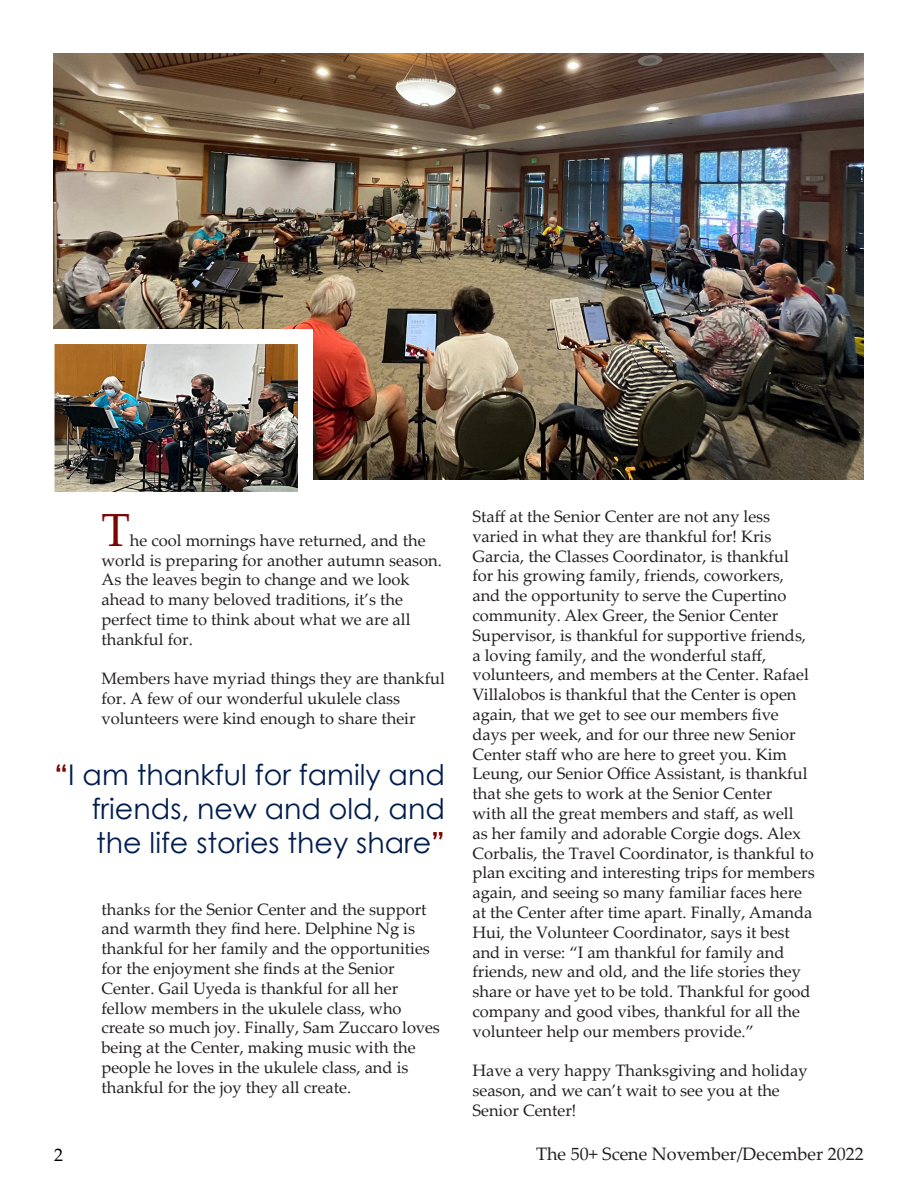
<style>
.page{position:relative;width:918px;height:1188px;background:#fff}
.page>*{position:absolute;margin:0;border:0;box-sizing:border-box;transform-origin:0 0}
.t1{font:46.5px "Palatino Linotype";color:#7a0604}
.t2{font:28.5px/34.2px "Century Gothic";color:#001d4e;text-align:justify}
.t3{font:18px "Palatino Linotype";color:#231f20}
.t4{font:18px "Palatino Linotype";color:#000}
.t5{font:16.5px/19.8px "Palatino Linotype";color:#231f20}
.s1{font-weight:700;color:#7a0604}
</style>
<div class="page">
<img style="left:54px;top:54px;width:810px;height:426px">
<img style="left:56px;top:345px;width:241px;height:146px">
<p class="t1" style="left:102px;top:497px;width:30px">T</p>
<p class="t5" style="left:102px;top:530px;width:342px;text-indent:28px">he cool mornings have returned, and the world is preparing for another autumn season.<br>As the leaves begin to change and we look ahead to many beloved traditions, it’s the perfect time to think about what we are all thankful for.</p>
<p class="t5" style="left:102px;top:668px;width:345px">Members have myriad things they are thankful for. A few of our wonderful ukulele class volunteers were kind enough to share their</p>
<p class="t2" style="left:92px;top:757px;width:355px;text-indent:-37px"><span class="s1">“</span>I am thankful for family and friends, new and old, and the life stories they share<span class="s1">”</span></p>
<p class="t5" style="left:102px;top:899px;width:340px">thanks for the Senior Center and the support and warmth they find here. Delphine Ng is thankful for her family and the opportunities for the enjoyment she finds at the Senior Center. Gail Uyeda is thankful for all her fellow members in the ukulele class, who create so much joy. Finally, Sam Zuccaro loves being at the Center, making music with the people he loves in the ukulele class, and is thankful for the joy they all create.</p>
<p class="t5" style="left:472px;top:506px;width:344px">Staff at the Senior Center are not any less varied in what they are thankful for! Kris Garcia, the Classes Coordinator, is thankful<br>for his growing family, friends, coworkers, and the opportunity to serve the Cupertino community. Alex Greer, the Senior Center Supervisor, is thankful for supportive friends, a loving family, and the wonderful staff, volunteers, and members at the Center. Rafael Villalobos is thankful that the Center is open again, that we get to see our members five days per week, and for our three new Senior Center staff who are here to greet you. Kim Leung, our Senior Office Assistant, is thankful that she gets to work at the Senior Center<br>with all the great members and staff, as well<br>as her family and adorable Corgie dogs. Alex Corbalis, the Travel Coordinator, is thankful to plan exciting and interesting trips for members again, and seeing so many familiar faces here at the Center after time apart. Finally, Amanda Hui, the Volunteer Coordinator, says it best and in verse: “I am thankful for family and friends, new and old, and the life stories they share or have yet to be told. Thankful for good company and good vibes, thankful for all the volunteer help our members provide.”</p>
<p class="t5" style="left:472px;top:1060px;width:337px">Have a very happy Thanksgiving and holiday season, and we can’t wait to see you at the<br>Senior Center!</p>
<p class="t4" style="left:54px;top:1142px;width:10px">2</p>
<p class="t3" style="left:536px;top:1141px;width:329px">The 50+ Scene November/December 2022</p>
</div>
